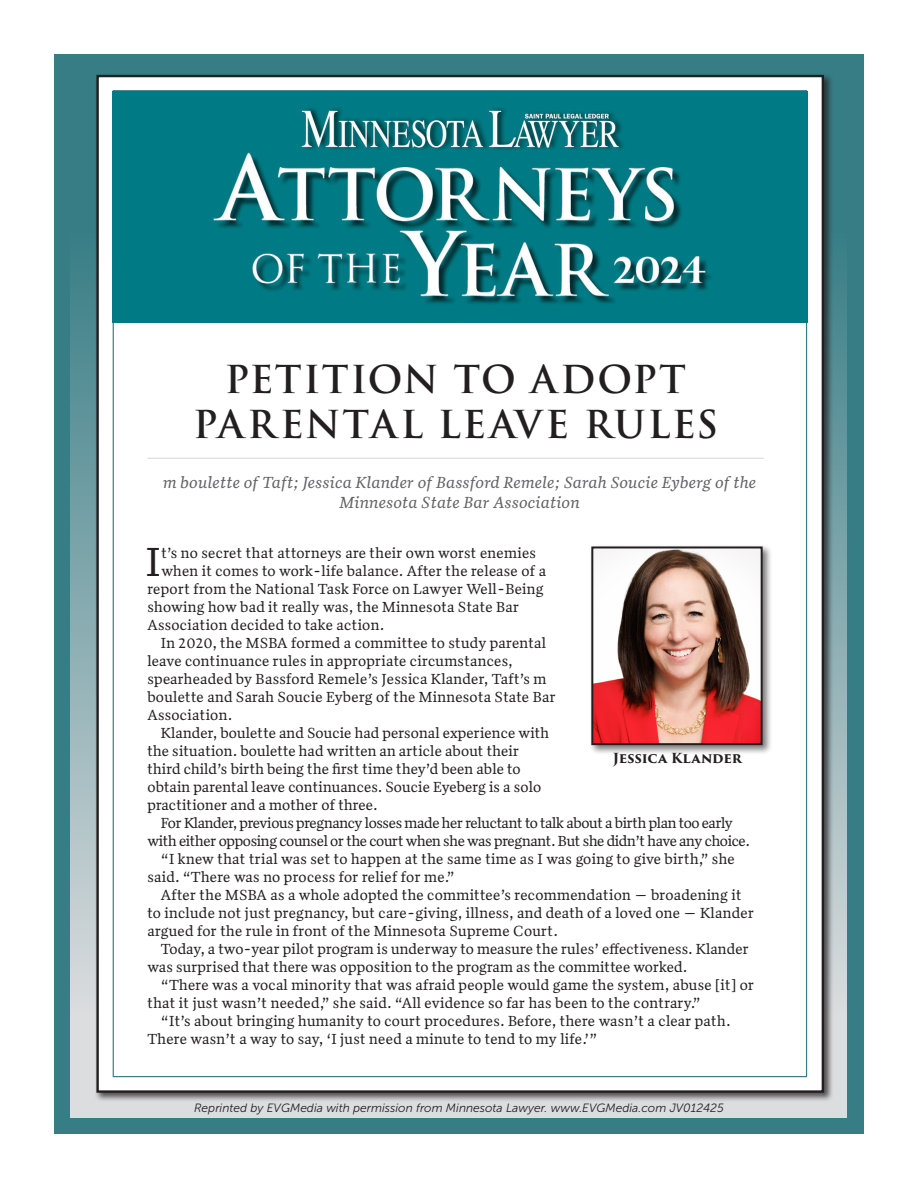
<style>
.page{position:relative;width:918px;height:1188px;background:#fff}
.page>*{position:absolute;margin:0;border:0;box-sizing:border-box;transform-origin:0 0}
.t1{font:41.85px "Quiosco";color:#231f20}
.t2{font:600 37.5px/45px "Trajan Pro 3";letter-spacing:.045em;color:#231f20;text-align:center}
.t3{font:italic 16.5px "Quiosco";letter-spacing:.02em;color:#636366}
.t4{font:15px/18px "Quiosco";letter-spacing:.01em;color:#231f20}
.t5{font:15px/18px "Quiosco";letter-spacing:-.02em;color:#231f20;text-align:center}
.t6{font:700 13.5px "Trajan Pro 3";letter-spacing:-.005em;color:#231f20}
.RagRight_noindent{font:italic 12px "Museo Sans 300";color:#231f20}
</style>
<div class="page">
<div style="left:54px;top:54px;width:810px;height:1080px;background:#377d85"></div>
<div style="left:71px;top:76px;width:776px;height:1042px;background:linear-gradient(to bottom,#227079,#e9e4e6)"></div>
<div style="left:95px;top:73px;width:738px;height:1029px;background:#231f20;opacity:.75"></div>
<div style="left:98px;top:76px;width:725px;height:1016px;background:#fff"></div>
<hr style="left:147px;top:458px;width:617px;height:1px;background:#dcdddf">
<div style="left:589px;top:544px;width:184px;height:211px;background:#231f20;opacity:.59"></div>
<img style="left:594px;top:549px;width:166px;height:193px">
<div style="left:591px;top:546px;width:172px;height:199px;border:2px solid #231f20"></div>
<img style="left:113px;top:92px;width:694px;height:231px">
<p class="t2" style="left:193px;top:358px;width:526px">PETITION TO ADOPT<br>PARENTAL LEAVE RULES</p>
<p class="t3" style="left:163px;top:472px;width:595px">m boulette of Taft; Jessica Klander of Bassford Remele; Sarah Soucie Eyberg of the</p>
<p class="t3" style="left:340px;top:492px;width:242px">Minnesota State Bar Association</p>
<p class="t1" style="left:146px;top:536px;width:16px">I</p>
<p class="t4" style="left:161px;top:544px;width:376px">t’s no secret that attorneys are their own worst enemies</p>
<p class="t4" style="left:161px;top:562px;width:386px">when it comes to work-life balance. After the release of a</p>
<p class="t4" style="left:147px;top:580px;width:398px">report from the National Task Force on Lawyer Well-Being</p>
<p class="t4" style="left:147px;top:598px;width:373px">showing how bad it really was, the Minnesota State Bar</p>
<p class="t4" style="left:147px;top:616px;width:239px">Association decided to take action.</p>
<p class="t4" style="left:147px;top:634px;width:410px;text-indent:14px">In 2020, the MSBA formed a committee to study parental leave continuance rules in appropriate circumstances, spearheaded by Bassford Remele’s Jessica Klander, Taft’s m boulette and Sarah Soucie Eyberg of the Minnesota State Bar Association.</p>
<p class="t4" style="left:147px;top:724px;width:403px;text-indent:14px">Klander, boulette and Soucie had personal experience with the situation. boulette had written an article about their third child’s birth being the first time they’d been able to obtain parental leave continuances. Soucie Eyeberg is a solo practitioner and a mother of three.</p>
<p class="t5" style="left:147px;top:814px;width:604px">For Klander, previous pregnancy losses made her reluctant to talk about a birth plan too early with either opposing counsel or the court when she was pregnant. But she didn’t have any choice.</p>
<p class="t4" style="left:147px;top:850px;width:589px;text-indent:14px">“I knew that trial was set to happen at the same time as I was going to give birth,” she said. “There was no process for relief for me.”</p>
<p class="t4" style="left:147px;top:886px;width:608px;text-indent:14px">After the MSBA as a whole adopted the committee’s recommendation — broadening it to include not just pregnancy, but care-giving, illness, and death of a loved one — Klander argued for the rule in front of the Minnesota Supreme Court.</p>
<p class="t4" style="left:147px;top:940px;width:603px;text-indent:14px">Today, a two-year pilot program is underway to measure the rules’ effectiveness. Klander was surprised that there was opposition to the program as the committee worked.</p>
<p class="t4" style="left:147px;top:976px;width:608px;text-indent:14px">“There was a vocal minority that was afraid people would game the system, abuse [it] or that it just wasn’t needed,” she said. “All evidence so far has been to the contrary.”</p>
<p class="t4" style="left:147px;top:1012px;width:585px;text-indent:14px">“It’s about bringing humanity to court procedures. Before, there wasn’t a clear path.<br>There wasn’t a way to say, ‘I just need a minute to tend to my life.’”</p>
<p class="t6" style="left:613px;top:748px;width:130px">Jessica Klander</p>
<p class="RagRight_noindent" style="left:194px;top:1101px;width:531px">Reprinted by EVGMedia with permission from Minnesota Lawyer. www.EVGMedia.com JV012425</p>
</div>
